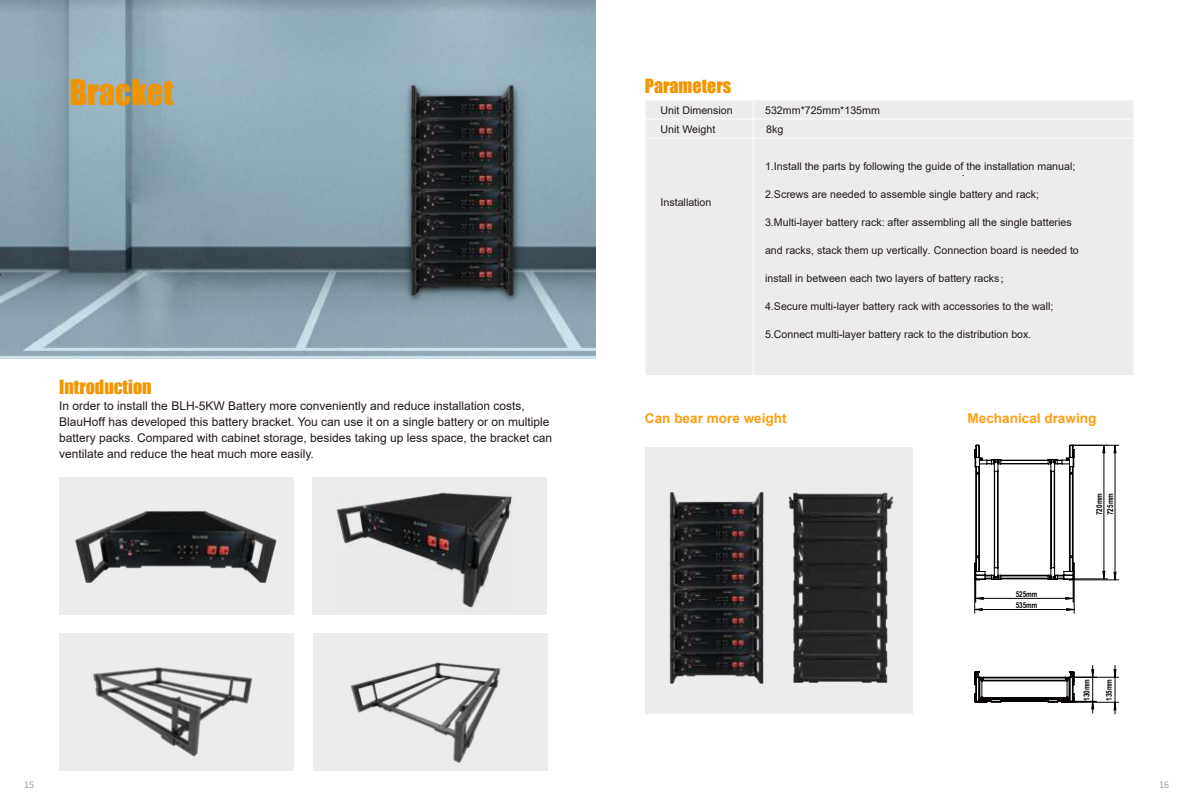
<style>
.page{position:relative;width:1191px;height:808px;background:#fff}
.page>*{position:absolute;margin:0;border:0;box-sizing:border-box;transform-origin:0 0}
.t1{font:32.5px "Impact";color:#f09400}
.t2{font:18px "Impact";color:#f19500}
.t3{font:700 13.6px "Arial";color:#ff9e13}
.t4{font:12px/16px "Arial";color:#231815}
.t5{font:10.6px "Arial";color:#231815}
.t6{font:9px "Source Han Sans CN";color:#9c9c9d}
.t7{font:700 8.1px/11.1px "Arial Narrow";color:#040000;scale:.96 1}
.s1{color:#201612}
.s2{font-family:"Adobe Song Std";font-weight:300}
</style>
<div class="page">
<img style="left:0;top:0;width:595px;height:358px">
<div style="left:59px;top:477px;width:234px;height:138px;background:#ececed"></div>
<div style="left:312px;top:477px;width:234px;height:138px;background:#ececed"></div>
<div style="left:60px;top:634px;width:234px;height:137px;background:#ececed"></div>
<div style="left:313px;top:634px;width:234px;height:137px;background:#ececed"></div>
<img style="left:93px;top:667px;width:160px;height:90px">
<img style="left:350px;top:662px;width:151px;height:101px">
<img style="left:75px;top:510px;width:202px;height:73px">
<img style="left:336px;top:492px;width:177px;height:119px">
<div style="left:645px;top:100px;width:488px;height:276px;background:#ececed"></div>
<hr style="left:645px;top:138px;width:488px;height:1px;background:#fff">
<hr style="left:645px;top:119px;width:488px;height:1px;background:#fff">
<hr style="left:645px;top:100px;width:488px;height:1px;background:#fff">
<hr style="left:753px;top:100px;width:1px;height:276px;background:#fff">
<div style="left:645px;top:447px;width:267px;height:267px;background:#ececed"></div>
<hr style="left:974px;top:570px;width:1px;height:43px;background:#040000">
<hr style="left:1074px;top:570px;width:1px;height:43px;background:#040000">
<hr style="left:1072px;top:579px;width:35px;height:1px;background:#040000">
<hr style="left:1073px;top:580px;width:45px;height:1px;background:#040000">
<hr style="left:1072px;top:445px;width:46px;height:1px;background:#040000">
<hr style="left:1073px;top:677px;width:45px;height:1px;background:#040000">
<hr style="left:1069px;top:702px;width:49px;height:1px;background:#040000">
<svg style="left:1102px;top:446px;width:3px;height:133px"></svg>
<svg style="left:1113px;top:445px;width:3px;height:135px"></svg>
<svg style="left:974px;top:444px;width:100px;height:167px"></svg>
<svg style="left:974px;top:665px;width:142px;height:49px"></svg>
<img style="left:788px;top:492px;width:106px;height:191px">
<img style="left:669px;top:492px;width:95px;height:192px">
<img style="left:403px;top:80px;width:118px;height:226px">
<img style="left:409px;top:83px;width:106px;height:214px">
<h1 class="t1" style="left:69px;top:79px;width:106px">Bracket</h1>
<h2 class="t2" style="left:59px;top:380px;width:94px">Introduction</h2>
<p class="t4" style="left:59px;top:399px;width:494px">In order to install the BLH-5KW Battery more conveniently and reduce installation costs, BlauHoff has developed this battery bracket. You can use it on a single battery or on multiple battery packs. Compared with cabinet storage, besides taking up less space, the bracket can ventilate and reduce the heat much more easily.</p>
<h2 class="t2" style="left:645px;top:78px;width:88px">Parameters</h2>
<p class="t5" style="left:660px;top:107px;width:74px">Unit Dimension</p>
<p class="t5" style="left:765px;top:107px;width:116px">532mm*725mm*135mm</p>
<p class="t5" style="left:660px;top:125px;width:56px">Unit Weight</p>
<p class="t5" style="left:766px;top:125px;width:19px">8kg</p>
<p class="t5" style="left:660px;top:199px;width:52px">In<span class="s1">st</span>allation</p>
<p class="t5" style="left:765px;top:162px;width:312px">1.Install the parts by following the guide of the installation manual;</p>
<p class="t5" style="left:765px;top:190px;width:276px">2.Screws are needed to assemble single battery and rack;</p>
<p class="t5" style="left:765px;top:218px;width:308px">3.Multi-layer battery rack: after assembling all the single batteries</p>
<p class="t5" style="left:765px;top:246px;width:315px">and racks, stack them up vertically. Connection board is needed to</p>
<p class="t5" style="left:765px;top:275px;width:247px">install in between each two layers of battery racks<span class="s2">；</span></p>
<p class="t5" style="left:765px;top:303px;width:290px">4.Secure multi-layer battery rack with accessories to the wall;</p>
<p class="t5" style="left:765px;top:331px;width:268px">5.Connect multi-layer battery rack to the distribution box.</p>
<p class="t5" style="left:962px;top:168px;width:4px">.</p>
<p class="t3" style="left:645px;top:413px;width:143px">Can bear more weight</p>
<p class="t3" style="left:967px;top:413px;width:130px">Mechanical drawing</p>
<p class="t7" style="left:1015px;top:588px;width:24px">525mm<br>535mm</p>
<p class="t7" style="left:1093px;top:515px;width:24px;rotate:-90deg">720mm<br>725mm</p>
<p class="t7" style="left:1081px;top:701px;width:24px;rotate:-90deg">130mm</p>
<p class="t7" style="left:1103px;top:701px;width:24px;rotate:-90deg">135mm</p>
<p class="t6" style="left:24px;top:780px;width:11px">15</p>
<p class="t6" style="left:1159px;top:780px;width:11px">16</p>
</div>
